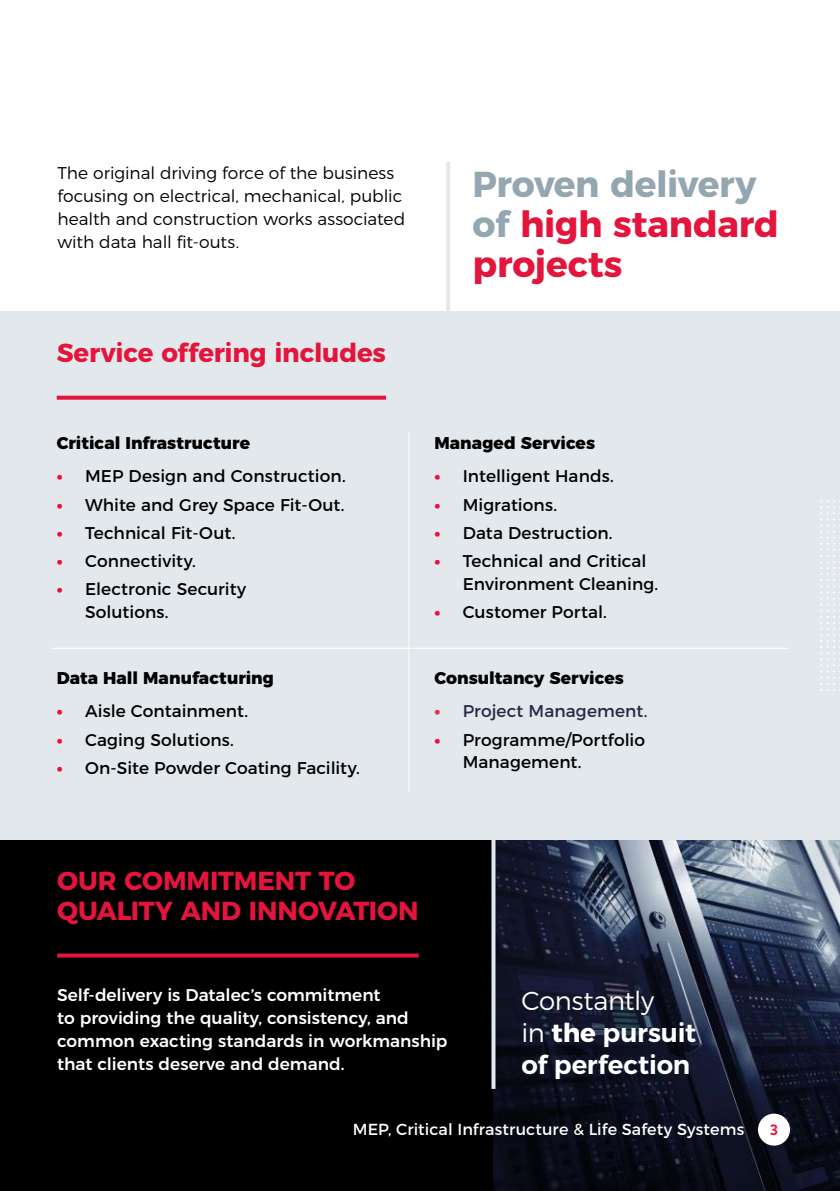
<style>
.page{position:relative;width:840px;height:1191px;background:#fff}
.page>*{position:absolute;margin:0;border:0;box-sizing:border-box;transform-origin:0 0}
.t1{font:700 36px/40px "Montserrat";letter-spacing:-.01em;color:#e3153c}
.t2{font:700 26px/30px "Montserrat";letter-spacing:-.01em;color:#e3153c}
.t3{font:600 26px/32px "Montserrat";letter-spacing:-.005em;color:#fff}
.t4{font:17px/22.6px "Montserrat";letter-spacing:.005em;color:#000}
.t5{font:500 17px/23px "Montserrat";color:#fff}
.t6{font:300 17px/23px "Montserrat";color:#000}
.t7{font:800 17px "Montserrat";letter-spacing:.005em;color:#000}
.t8{font:17px "Montserrat";letter-spacing:.005em;color:#292946}
.t9{font:800 17px "Montserrat";color:#e3153c}
.t10{font:800 17px "Montserrat";color:#e62d50}
.t11{font:16px "Montserrat";letter-spacing:.005em;color:#fff}
.t12{font:600 14px "Axiforma";color:#e3153c}
.s1{color:#94a6b0}
.s2{font-weight:300}
.s3{font-weight:700}
</style>
<div class="page">
<div style="left:0;top:312px;width:839px;height:879px;background:#e3e8ec"></div>
<div style="left:0;top:840px;width:493px;height:351px;background:#000"></div>
<img style="left:493px;top:840px;width:346px;height:351px">
<svg style="left:57px;top:396px;width:329px;height:4px"></svg>
<hr style="left:51px;top:648px;width:737px;height:1px;background:#fff">
<hr style="left:408px;top:432px;width:1px;height:360px;background:#fff">
<svg style="left:491px;top:840px;width:4px;height:249px"></svg>
<hr style="left:446px;top:162px;width:4px;height:268px;background:#e3e8ec">
<svg style="left:57px;top:953px;width:361px;height:4px"></svg>
<div style="left:757px;top:1113px;width:32px;height:32px;background:#fff;border-radius:50%"></div>
<svg style="left:820px;top:500px;width:20px;height:191px"></svg>
<p class="t6" style="left:57px;top:159px;width:349px">The original driving force of the business focusing on electrical, mechanical, public health and construction works associated with data hall fit-outs.</p>
<h2 class="t2" style="left:57px;top:335px;width:330px">Service offering includes</h2>
<p class="t7" style="left:57px;top:428px;width:195px">Critical Infrastructure</p>
<p class="t9" style="left:57px;top:462px;width:7px">∙</p>
<p class="t4" style="left:85px;top:464px;width:262px">MEP Design and Construction.</p>
<p class="t9" style="left:57px;top:490px;width:7px">∙</p>
<p class="t4" style="left:85px;top:492px;width:261px">White and Grey Space Fit-Out.</p>
<p class="t9" style="left:57px;top:518px;width:7px">∙</p>
<p class="t4" style="left:85px;top:520px;width:152px">Technical Fit-Out.</p>
<p class="t9" style="left:57px;top:547px;width:7px">∙</p>
<p class="t4" style="left:85px;top:548px;width:112px">Connectivity.</p>
<p class="t9" style="left:57px;top:575px;width:7px">∙</p>
<p class="t4" style="left:85px;top:576px;width:162px">Electronic Security<br>Solutions.</p>
<p class="t7" style="left:57px;top:663px;width:219px">Data Hall Manufacturing</p>
<p class="t9" style="left:57px;top:697px;width:7px">∙</p>
<p class="t4" style="left:85px;top:698px;width:164px">Aisle Containment.</p>
<p class="t9" style="left:57px;top:725px;width:7px">∙</p>
<p class="t4" style="left:85px;top:727px;width:150px">Caging Solutions.</p>
<p class="t9" style="left:57px;top:753px;width:7px">∙</p>
<p class="t4" style="left:85px;top:755px;width:276px">On-Site Powder Coating Facility.</p>
<h1 class="t1" style="left:472px;top:161px;width:307px"><span class="s1">Proven delivery of</span> high standard projects</h1>
<p class="t7" style="left:434px;top:428px;width:162px">Managed Services</p>
<p class="t9" style="left:434px;top:462px;width:7px">∙</p>
<p class="t4" style="left:462px;top:464px;width:152px">Intelligent Hands.</p>
<p class="t9" style="left:434px;top:490px;width:7px">∙</p>
<p class="t4" style="left:462px;top:492px;width:96px">Migrations.</p>
<p class="t9" style="left:434px;top:518px;width:7px">∙</p>
<p class="t4" style="left:462px;top:520px;width:151px">Data Destruction.</p>
<p class="t9" style="left:434px;top:547px;width:7px">∙</p>
<p class="t4" style="left:462px;top:548px;width:197px">Technical and Critical<br>Environment Cleaning.</p>
<p class="t9" style="left:434px;top:597px;width:7px">∙</p>
<p class="t4" style="left:462px;top:599px;width:145px">Customer Portal.</p>
<p class="t7" style="left:434px;top:663px;width:191px">Consultancy Services</p>
<p class="t10" style="left:434px;top:697px;width:7px">∙</p>
<p class="t8" style="left:462px;top:697px;width:186px">Project Management.</p>
<p class="t9" style="left:434px;top:725px;width:7px">∙</p>
<p class="t4" style="left:462px;top:727px;width:184px">Programme/Portfolio<br>Management.</p>
<h2 class="t2" style="left:57px;top:863px;width:363px">OUR COMMITMENT TO<br>QUALITY AND INNOVATION</h2>
<p class="t5" style="left:57px;top:982px;width:391px">Self-delivery is Datalec’s commitment<br>to providing the quality, consistency, and common exacting standards in workmanship that clients deserve and demand.</p>
<h2 class="t3" style="left:521px;top:982px;width:176px"><span class="s2">Constantly<br>in</span> <span class="s3">the</span> pursuit of perfection</h2>
<p class="t11" style="left:352px;top:1116px;width:392px">MEP, Critical Infrastructure &amp; Life Safety Systems</p>
<p class="t12" style="left:769px;top:1120px;width:9px">3</p>
</div>
